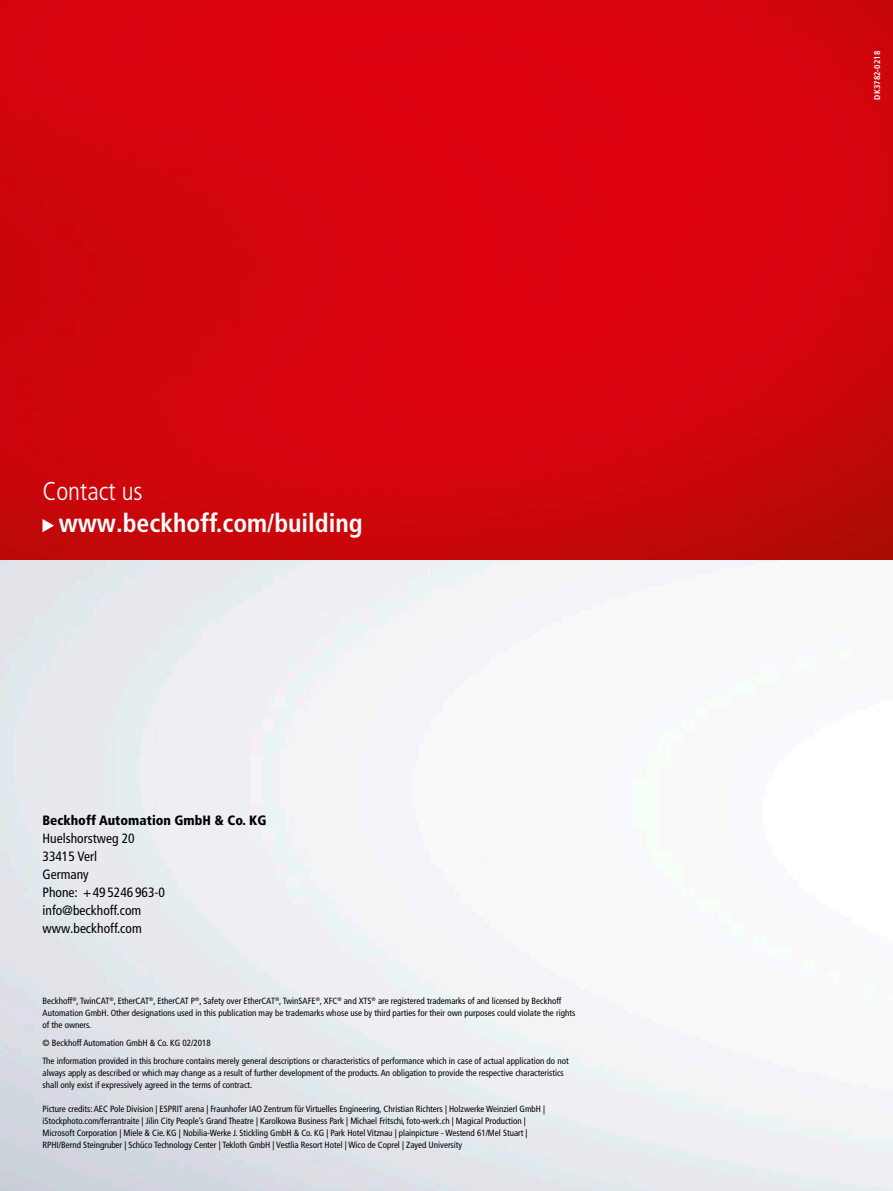
<style>
.page{position:relative;width:893px;height:1191px;background:#fff}
.page>*{position:absolute;margin:0;border:0;box-sizing:border-box;transform-origin:0 0}
.t1{font:700 condensed 25.8px "Frutiger LT Pro";color:#fff}
.t2{font:300 condensed 25.8px "Frutiger LT Pro";color:#fff}
.t3{font:condensed 13.5px/18px "Frutiger LT Pro";color:#000}
.t4{font:900 condensed 13.5px "Frutiger LT Pro";color:#000}
.t5{font:condensed 9px/12px "Frutiger LT Pro";color:#000}
.t6{font:700 condensed 8.4px "Frutiger LT Pro";letter-spacing:.01em;color:#fff}
</style>
<div class="page">
<img style="left:0;top:559px;width:893px;height:632px">
<img style="left:0;top:0;width:893px;height:559px">
<svg style="left:43px;top:519px;width:11px;height:13px"></svg>
<h1 class="t2" style="left:43px;top:476px;width:102px">Contact us</h1>
<h1 class="t1" style="left:59px;top:508px;width:305px">www.beckhoff.com/building</h1>
<h2 class="t4" style="left:43px;top:812px;width:225px">Beckhoff Automation GmbH &amp; Co. KG</h2>
<h2 class="t3" style="left:43px;top:829px;width:124px">Huelshorstweg 20<br>33415 Verl<br>Germany<br>Phone: +49 5246 963-0 info@beckhoff.com www.beckhoff.com</h2>
<p class="t5" style="left:43px;top:995px;width:534px">Beckhoff<sup>®</sup>, TwinCAT<sup>®</sup>, EtherCAT<sup>®</sup>, EtherCAT P<sup>®</sup>, Safety over EtherCAT<sup>®</sup>, TwinSAFE<sup>®</sup>, XFC<sup>®</sup> and XTS<sup>®</sup> are registered trademarks of and licensed by Beckhoff<br>Automation GmbH. Other designations used in this publication may be trademarks whose use by third parties for their own purposes could violate the rights of the owners.</p>
<p class="t5" style="left:43px;top:1034px;width:528px;line-height:18px">© Beckhoff Automation GmbH &amp; Co. KG 02/2018<br>The information provided in this brochure contains merely general descriptions or characteristics of performance which in case of actual application do not</p>
<p class="t5" style="left:43px;top:1067px;width:523px">always apply as described or which may change as a result of further development of the products. An obligation to provide the respective characteristics shall only exist if expressively agreed in the terms of contract.</p>
<p class="t5" style="left:43px;top:1103px;width:504px">Picture credits: AEC Pole Division | ESPRIT arena | Fraunhofer IAO Zentrum für Virtuelles Engineering, Christian Richters | Holzwerke Weinzierl GmbH | iStockphoto.com/ferrantraite | Jilin City People’s Grand Theatre | Karolkowa Business Park | Michael Fritschi, foto-werk.ch | Magical Production | Microsoft Corporation | Miele &amp; Cie. KG | Nobilia-Werke J. Stickling GmbH &amp; Co. KG | Park Hotel Vitznau | plainpicture - Westend 61/Mel Stuart | RPHI/Bernd Steingruber | Schüco Technology Center | Tekloth GmbH | Vestlia Resort Hotel | Wico de Coprel | Zayed University</p>
<p class="t6" style="left:872px;top:100px;width:50px;rotate:-90deg">DK3782-0218</p>
</div>
